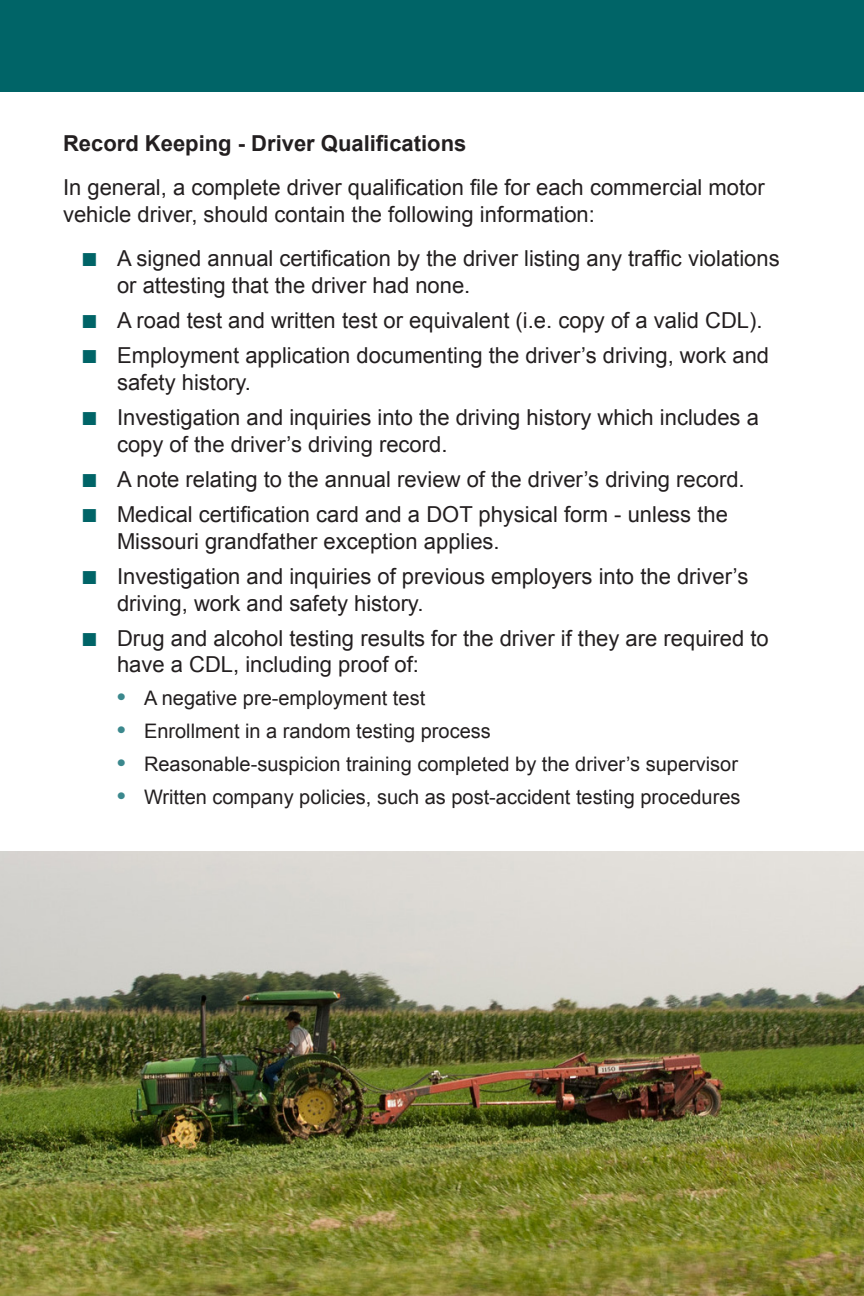
<style>
.page{position:relative;width:864px;height:1296px;background:#fff}
.page>*{position:absolute;margin:0;border:0;box-sizing:border-box;transform-origin:0 0}
.t1{font:22px/26.4px "Arial";color:#231f20}
.t2{font:700 22px "Arial";color:#231f20}
.t3{font:20px "Arial";color:#231f20}
.s1{font-weight:900;font-size:28px;color:#006467}
.s2{font-weight:700;font-size:24px;color:#3b888d}
</style>
<div class="page">
<div style="left:0;top:0;width:864px;height:92px;background:#006467"></div>
<img style="left:0;top:851px;width:864px;height:445px">
<p class="t2" style="left:63px;top:129px;width:405px">Record Keeping - Driver Qualifications</p>
<p class="t1" style="left:63px;top:175px;width:703px">In general, a complete driver qualification file for each commercial motor vehicle driver, should contain the following information:</p>
<p class="t1" style="left:117px;top:246px;width:664px;text-indent:-36px"><span class="s1">■</span> A signed annual certification by the driver listing any traffic violations or attesting that the driver had none.</p>
<p class="t1" style="left:81px;top:307px;width:683px"><span class="s1">■</span> A road test and written test or equivalent (i.e. copy of a valid CDL).</p>
<p class="t1" style="left:117px;top:343px;width:654px;text-indent:-36px"><span class="s1">■</span> Employment application documenting the driver’s driving, work and safety history.</p>
<p class="t1" style="left:117px;top:405px;width:643px;text-indent:-36px"><span class="s1">■</span> Investigation and inquiries into the driving history which includes a copy of the driver’s driving record.</p>
<p class="t1" style="left:81px;top:466px;width:665px"><span class="s1">■</span> A note relating to the annual review of the driver’s driving record.</p>
<p class="t1" style="left:117px;top:502px;width:612px;text-indent:-36px"><span class="s1">■</span> Medical certification card and a DOT physical form - unless the<br>Missouri grandfather exception applies.</p>
<p class="t1" style="left:117px;top:564px;width:633px;text-indent:-36px"><span class="s1">■</span> Investigation and inquiries of previous employers into the driver’s driving, work and safety history.</p>
<p class="t1" style="left:117px;top:625px;width:653px;text-indent:-36px"><span class="s1">■</span> Drug and alcohol testing results for the driver if they are required to have a CDL, including proof of:</p>
<p class="t3" style="left:117px;top:685px;width:310px"><span class="s2">•</span> A negative pre-employment test</p>
<p class="t3" style="left:117px;top:718px;width:375px"><span class="s2">•</span> Enrollment in a random testing process</p>
<p class="t3" style="left:117px;top:751px;width:623px"><span class="s2">•</span> Reasonable-suspicion training completed by the driver’s supervisor</p>
<p class="t3" style="left:117px;top:784px;width:625px"><span class="s2">•</span> Written company policies, such as post-accident testing procedures</p>
</div>
